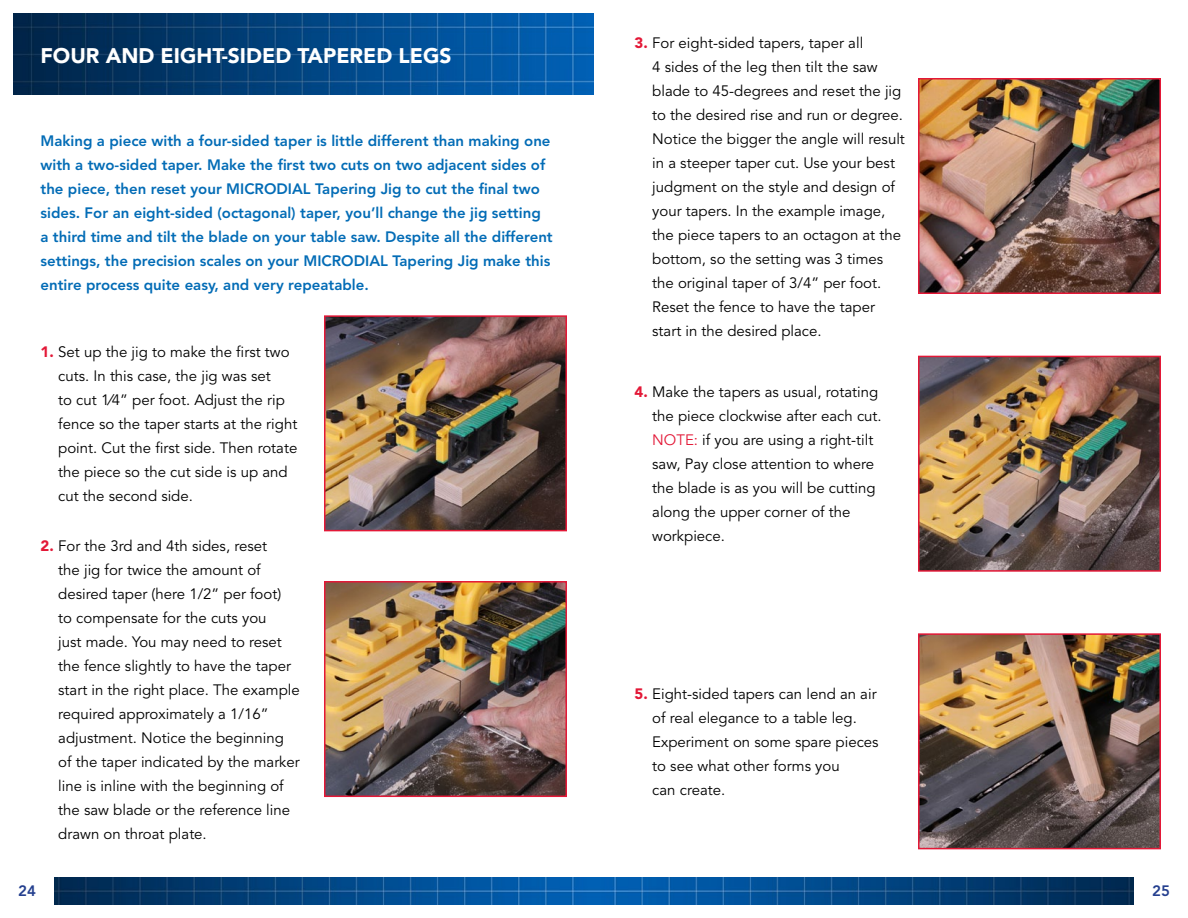
<style>
.page{position:relative;width:1188px;height:918px;background:#fff}
.page>*{position:absolute;margin:0;border:0;box-sizing:border-box;transform-origin:0 0}
.t1{font:900 21px "Avenir LT Std";color:#fff}
.t2{font:15px/24px "Avenir LT Std";color:#000}
.t3{font:800 15px/24px "Avenir LT Std";color:#036cb6}
.t4{font:800 15px "Avenir LT Std";color:#25408f}
.s1{font-weight:900;color:#e31837}
.s2{color:#e31837}
</style>
<div class="page">
<img style="left:14px;top:14px;width:580px;height:80px">
<img style="left:327px;top:318px;width:237px;height:210px">
<div style="left:324px;top:315px;width:243px;height:216px;border:2px solid #e31837"></div>
<img style="left:327px;top:584px;width:237px;height:210px">
<div style="left:324px;top:581px;width:243px;height:216px;border:2px solid #e31837"></div>
<img style="left:921px;top:81px;width:237px;height:210px">
<div style="left:918px;top:78px;width:243px;height:216px;border:2px solid #e31837"></div>
<img style="left:921px;top:359px;width:237px;height:210px">
<div style="left:918px;top:356px;width:243px;height:216px;border:2px solid #e31837"></div>
<img style="left:921px;top:636px;width:237px;height:210px">
<div style="left:918px;top:633px;width:243px;height:216px;border:2px solid #e31837"></div>
<img style="left:54px;top:878px;width:1080px;height:26px">
<h1 class="t1" style="left:40px;top:43px;width:413px">FOUR AND EIGHT-SIDED TAPERED LEGS</h1>
<p class="t3" style="left:40px;top:129px;width:514px">Making a piece with a four-sided taper is little different than making one with a two-sided taper. Make the first two cuts on two adjacent sides of the piece, then reset your MICRODIAL Tapering Jig to cut the final two sides. For an eight-sided (octagonal) taper, you’ll change the jig setting<br>a third time and tilt the blade on your table saw. Despite all the different settings, the precision scales on your MICRODIAL Tapering Jig make this entire process quite easy, and very repeatable.</p>
<p class="t2" style="left:58px;top:340px;width:241px;text-indent:-18px"><span class="s1">1.</span> Set up the jig to make the first two cuts. In this case, the jig was set<br>to cut 1⁄4” per foot. Adjust the rip fence so the taper starts at the right point. Cut the first side. Then rotate the piece so the cut side is up and cut the second side.</p>
<p class="t2" style="left:58px;top:534px;width:243px;text-indent:-18px"><span class="s1">2.</span> For the 3rd and 4th sides, reset<br>the jig for twice the amount of desired taper (here 1/2” per foot)<br>to compensate for the cuts you<br>just made. You may need to reset the fence slightly to have the taper start in the right place. The example required approximately a 1/16” adjustment. Notice the beginning of the taper indicated by the marker line is inline with the beginning of the saw blade or the reference line drawn on throat plate.</p>
<p class="t4" style="left:18px;top:882px;width:19px">24</p>
<p class="t2" style="left:652px;top:31px;width:254px;text-indent:-18px"><span class="s1">3.</span> For eight-sided tapers, taper all<br>4 sides of the leg then tilt the saw blade to 45-degrees and reset the jig to the desired rise and run or degree.<br>Notice the bigger the angle will result in a steeper taper cut. Use your best judgment on the style and design of your tapers. In the example image, the piece tapers to an octagon at the bottom, so the setting was 3 times the original taper of 3/4” per foot.<br>Reset the fence to have the taper start in the desired place.</p>
<p class="t2" style="left:652px;top:381px;width:228px;text-indent:-18px"><span class="s1">4.</span> Make the tapers as usual, rotating the piece clockwise after each cut.<br><span class="s2">NOTE:</span> if you are using a right-tilt saw, Pay close attention to where the blade is as you will be cutting along the upper corner of the workpiece.</p>
<p class="t2" style="left:652px;top:682px;width:228px;text-indent:-18px"><span class="s1">5.</span> Eight-sided tapers can lend an air of real elegance to a table leg.<br>Experiment on some spare pieces to see what other forms you<br>can create.</p>
<p class="t4" style="left:1152px;top:882px;width:19px">25</p>
</div>
